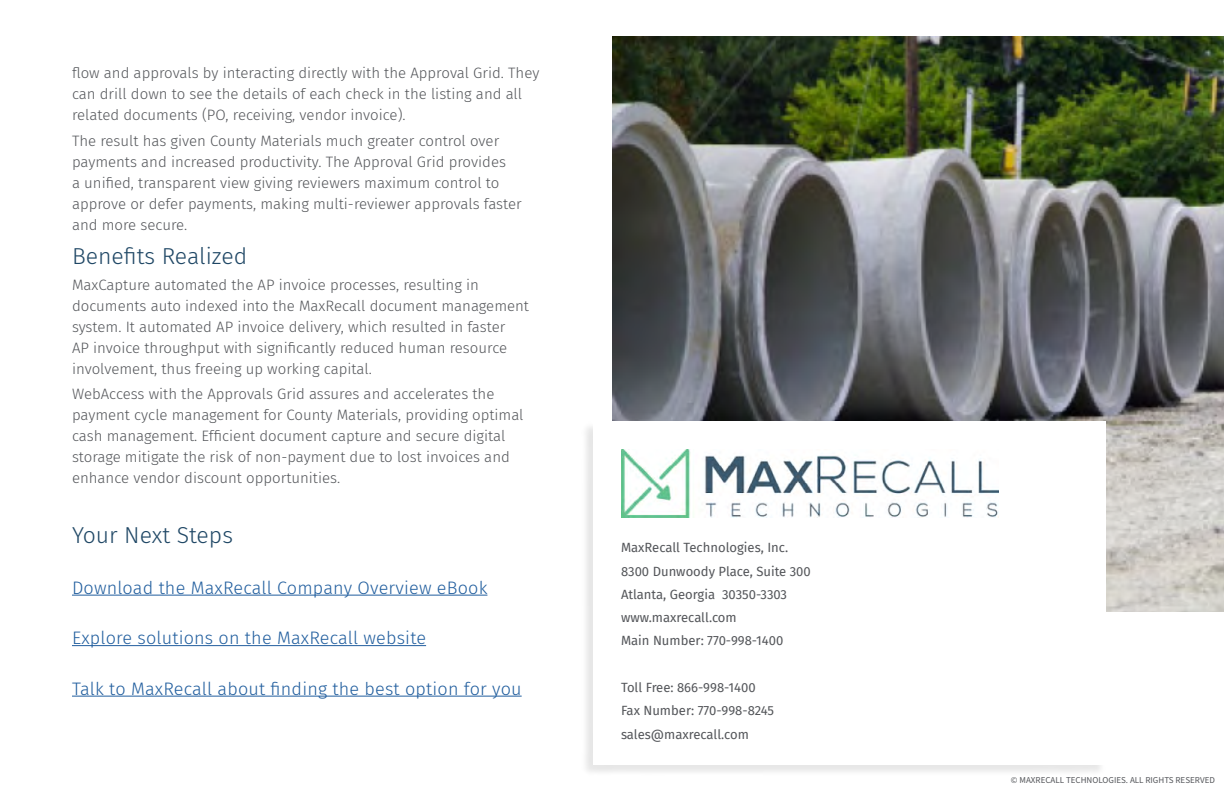
<style>
.page{position:relative;width:1224px;height:792px;background:#fff}
.page>*{position:absolute;margin:0;border:0;box-sizing:border-box;transform-origin:0 0}
.t1{font:300 23px "Fira Sans";color:#1f4765}
.t2{font:300 18px "Fira Sans";letter-spacing:.01em;color:#215e9e}
.t3{font:300 15px/21px "Fira Sans";color:#54565a}
.t4{font:13px/23.3px "Fira Sans";color:#54565a}
.t5{font:9px "Source Sans Pro";color:#54565a}
</style>
<div class="page">
<hr style="left:72px;top:595px;width:415px;height:1px;background:#215e9e">
<hr style="left:72px;top:645px;width:354px;height:1px;background:#215e9e">
<hr style="left:72px;top:696px;width:450px;height:1px;background:#215e9e">
<img style="left:612px;top:36px;width:612px;height:576px">
<div style="left:582px;top:422px;width:524px;height:355px;background:#000;opacity:.1"></div>
<div style="left:594px;top:421px;width:512px;height:344px;background:#fff"></div>
<img style="left:621px;top:450px;width:378px;height:68px">
<p class="t3" style="left:72px;top:62px;width:469px">flow and approvals by interacting directly with the Approval Grid. They can drill down to see the details of each check in the listing and all related documents (PO, receiving, vendor invoice).</p>
<p class="t3" style="left:72px;top:130px;width:451px">The result has given County Materials much greater control over payments and increased productivity. The Approval Grid provides<br>a unified, transparent view giving reviewers maximum control to approve or defer payments, making multi-reviewer approvals faster and more secure.</p>
<h1 class="t1" style="left:72px;top:240px;width:177px">Benefits Realized</h1>
<p class="t3" style="left:72px;top:274px;width:459px">MaxCapture automated the AP invoice processes, resulting in documents auto indexed into the MaxRecall document management system. It automated AP invoice delivery, which resulted in faster<br>AP invoice throughput with significantly reduced human resource involvement, thus freeing up working capital.</p>
<p class="t3" style="left:72px;top:383px;width:453px">WebAccess with the Approvals Grid assures and accelerates the payment cycle management for County Materials, providing optimal cash management. Efficient document capture and secure digital storage mitigate the risk of non-payment due to lost invoices and enhance vendor discount opportunities.</p>
<h1 class="t1" style="left:72px;top:519px;width:163px">Your Next Steps</h1>
<p class="t2" style="left:72px;top:575px;width:417px">Download the MaxRecall Company Overview eBook</p>
<p class="t2" style="left:72px;top:625px;width:356px">Explore solutions on the MaxRecall website</p>
<p class="t2" style="left:72px;top:676px;width:451px">Talk to MaxRecall about finding the best option for you</p>
<p class="t4" style="left:621px;top:536px;width:191px">MaxRecall Technologies, Inc.<br>8300 Dunwoody Place, Suite 300<br>Atlanta, Georgia 30350-3303 www.maxrecall.com<br>Main Number: 770-998-1400</p>
<p class="t4" style="left:621px;top:676px;width:155px">Toll Free: 866-998-1400<br>Fax Number: 770-998-8245 sales@maxrecall.com</p>
<p class="t5" style="left:1011px;top:774px;width:206px">© MAXRECALL TECHNOLOGIES. ALL RIGHTS RESERVED</p>
</div>
